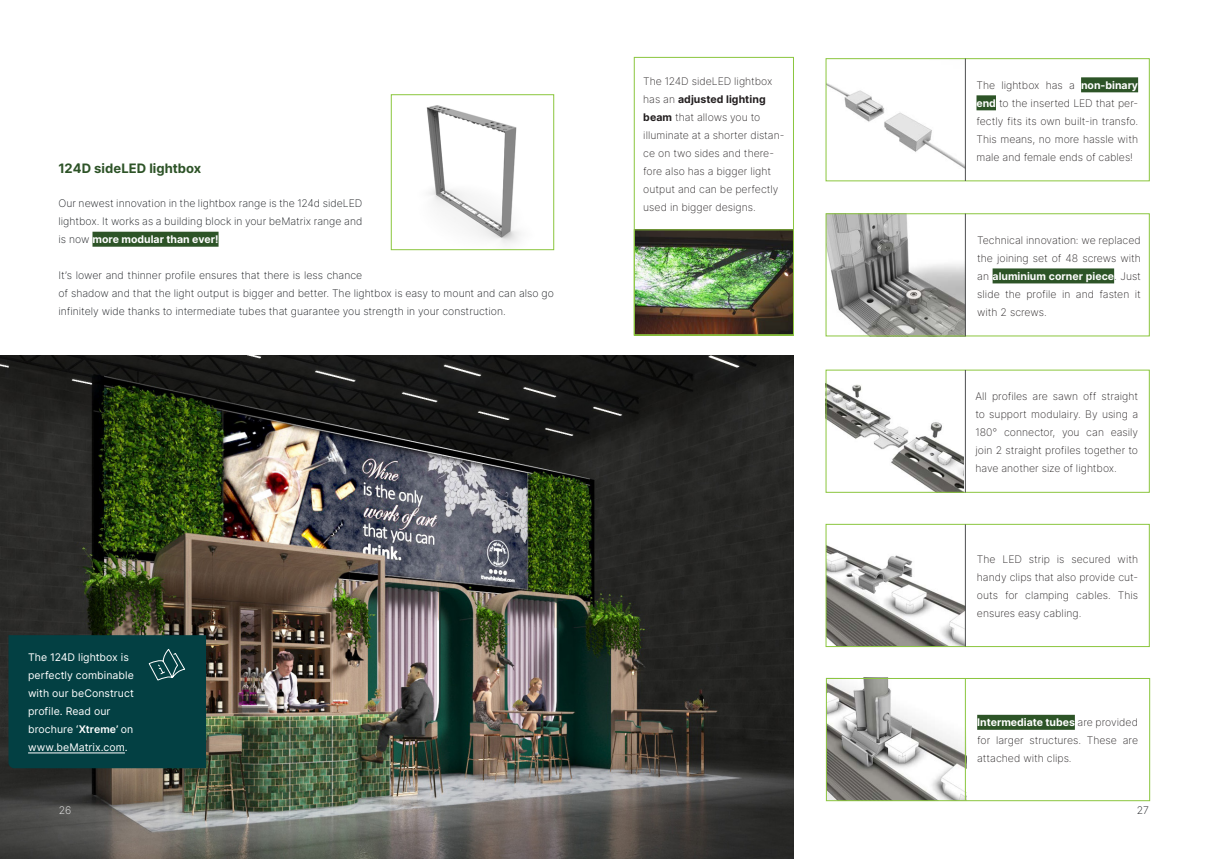
<style>
.page{position:relative;width:1208px;height:859px;background:#fff}
.page>*{position:absolute;margin:0;border:0;box-sizing:border-box;transform-origin:0 0}
.Small_Sub_Title{font:700 13px "Inter";color:#2d5327}
.t1{font:200 10.5px/18px "Inter";color:#231f20;text-align:justify}
.t2{font:200 10.5px/18px "Inter";color:#111418;text-align:justify}
.t3{font:10.5px/18px "Inter";letter-spacing:.005em;color:#fff}
.t4{font:200 10.5px "Inter";color:#fff}
.s1{font-weight:700;color:#fff}
.s2{font-weight:700}
.s3{font-weight:500}
.s4{font-weight:600}
</style>
<div class="page">
<img style="left:828px;top:680px;width:137px;height:119px">
<img style="left:0;top:355px;width:794px;height:504px">
<img style="left:827px;top:526px;width:138px;height:119px">
<div style="left:825px;top:524px;width:324px;height:123px;border:1px solid #8bc63e"></div>
<img style="left:827px;top:383px;width:137px;height:108px">
<img style="left:827px;top:215px;width:138px;height:119px">
<div style="left:825px;top:213px;width:324px;height:123px;border:1px solid #8bc63e"></div>
<div style="left:825px;top:370px;width:324px;height:123px;border:1px solid #8bc63e"></div>
<img style="left:827px;top:60px;width:138px;height:119px">
<div style="left:825px;top:58px;width:324px;height:123px;border:1px solid #8bc63e"></div>
<hr style="left:965px;top:59px;width:1px;height:122px;background:#4e4f50">
<hr style="left:965px;top:214px;width:1px;height:122px;background:#4e4f50">
<hr style="left:965px;top:370px;width:1px;height:122px;background:#4e4f50">
<hr style="left:965px;top:524px;width:1px;height:122px;background:#4e4f50">
<hr style="left:965px;top:678px;width:1px;height:122px;background:#8bc63e">
<div style="left:992px;top:268px;width:122px;height:15px;background:#2d5427"></div>
<div style="left:977px;top:715px;width:98px;height:15px;background:#2d5427"></div>
<div style="left:1081px;top:77px;width:57px;height:15px;background:#2d5427"></div>
<div style="left:976px;top:95px;width:20px;height:15px;background:#2d5427"></div>
<div style="left:826px;top:678px;width:324px;height:123px;border:1px solid #8bc63e"></div>
<div style="left:92px;top:232px;width:126px;height:15px;background:#2d5427"></div>
<img style="left:636px;top:231px;width:156px;height:102px">
<div style="left:634px;top:229px;width:160px;height:107px;border:1px solid #8bc63e"></div>
<div style="left:634px;top:57px;width:160px;height:278px;border:1px solid #8bc63e"></div>
<div style="left:9px;top:635px;width:197px;height:133px;background:#034043"></div>
<hr style="left:28px;top:752px;width:97px;height:1px;background:#fff">
<img style="left:426px;top:105px;width:95px;height:140px">
<div style="left:391px;top:94px;width:163px;height:156px;border:1px solid #8bc63e"></div>
<p class="Small_Sub_Title" style="left:59px;top:159px;width:144px">124D sideLED lightbox</p>
<p class="t2" style="left:59px;top:194px;width:305px">Our newest innovation in the lightbox range is the 124d sideLED lightbox. It works as a building block in your beMatrix range and is now <span class="s1">more modular than ever!</span></p>
<p class="t2" style="left:59px;top:266px;width:497px;text-align:left">It’s lower and thinner profile ensures that there is less chance<br>of shadow and that the light output is bigger and better. The lightbox is easy to mount and can also go infinitely wide thanks to intermediate tubes that guarantee you strength in your construction.</p>
<p class="t1" style="left:643px;top:72px;width:143px;text-align:left">The 124D sideLED lightbox has an <span class="s2">adjusted lighting beam</span> that allows you to illuminate at a shorter distan&shy;ce on two sides and there&shy;fore also has a bigger light output and can be perfectly used in bigger designs.</p>
<p class="t3" style="left:28px;top:648px;width:107px">The 124D lightbox is perfectly combinable with our beConstruct profile. Read our brochure <span class="s3">‘</span><span class="s4">Xtreme’</span> on www.beMatrix.com.</p>
<p class="t4" style="left:59px;top:803px;width:14px">26</p>
<p class="t1" style="left:976px;top:76px;width:163px">The lightbox has a <span class="s1">non-binary end</span> to the inserted LED that per&shy;fectly fits its own built-in transfo.<br>This means, no more hassle with male and female ends of cables!</p>
<p class="t1" style="left:977px;top:231px;width:165px">Technical innovation: we replaced the joining set of 48 screws with an <span class="s1">aluminium corner piece</span>. Just slide the profile in and fasten it with 2 screws.</p>
<p class="t1" style="left:975px;top:387px;width:164px">All profiles are sawn off straight to support modulairy. By using a 180° connector, you can easily join 2 straight profiles together to have another size of lightbox.</p>
<p class="t1" style="left:977px;top:550px;width:163px">The LED strip is secured with handy clips that also provide cut&shy;outs for clamping cables. This ensures easy cabling.</p>
<p class="t1" style="left:977px;top:713px;width:162px"><span class="s1">Intermediate tubes</span> are provided for larger structures. These are attached with clips.</p>
<p class="t2" style="left:1136px;top:801px;width:14px">27</p>
</div>
